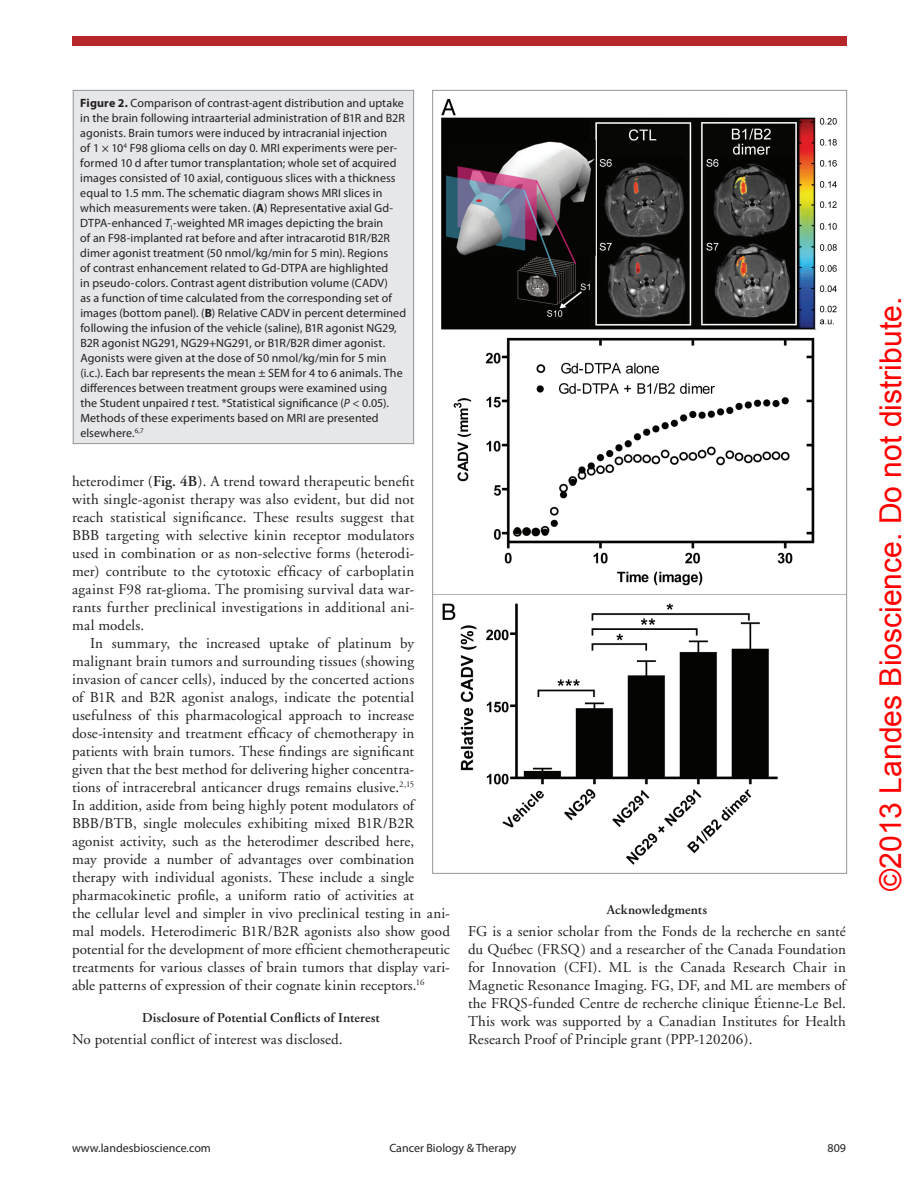
<style>
.page{position:relative;width:918px;height:1188px;background:#fff}
.page>*{position:absolute;margin:0;border:0;box-sizing:border-box;transform-origin:0 0}
.t1{font:30.15px "Arial";color:#f00}
.t2{font:15px/18px "Adobe Garamond";letter-spacing:.01em;color:#231f20;text-align:justify}
.t3{font:600 13.5px "Adobe Garamond";letter-spacing:.01em;color:#231f20}
.t4{font:12px/15px "Myriad Pro";letter-spacing:.005em;color:#231f20}
.s1{font-weight:700}
.s2{font-style:italic}
.s3{font-weight:600}
</style>
<div class="page">
<div style="left:72px;top:36px;width:774px;height:10px;background:#b7262b"></div>
<img style="left:434px;top:99px;width:411px;height:766px">
<div style="left:73px;top:90px;width:341px;height:354px;background:#e6e7e9"></div>
<div style="left:73px;top:90px;width:341px;height:354px;border:1px solid #939598"></div>
<p class="t4" style="left:80px;top:95px;width:327px"><span class="s1">Figure 2.</span> Comparison of contrast-agent distribution and uptake in the brain following intraarterial administration of B1R and B2R agonists. Brain tumors were induced by intracranial injection<br>of 1 × 10<sup>4</sup> F98 glioma cells on day 0. MRI experiments were per&shy;formed 10 d after tumor transplantation; whole set of acquired images consisted of 10 axial, contiguous slices with a thickness equal to 1.5 mm. The schematic diagram shows MRI slices in which measurements were taken. (<span class="s1">A</span>) Representative axial Gd-DTPA-enhanced <span class="s2">T</span><sub>1</sub>-weighted MR images depicting the brain<br>of an F98-implanted rat before and after intracarotid B1R/B2R dimer agonist treatment (50 nmol/kg/min for 5 min). Regions<br>of contrast enhancement related to Gd-DTPA are highlighted<br>in pseudo-colors. Contrast agent distribution volume (CADV)<br>as a function of time calculated from the corresponding set of images (bottom panel). (<span class="s1">B</span>) Relative CADV in percent determined following the infusion of the vehicle (saline), B1R agonist NG29, B2R agonist NG291, NG29+NG291, or B1R/B2R dimer agonist.<br>Agonists were given at the dose of 50 nmol/kg/min for 5 min (i.c.). Each bar represents the mean ± SEM for 4 to 6 animals. The differences between treatment groups were examined using the Student unpaired <span class="s2">t</span> test. *Statistical significance (<span class="s2">P</span> &lt; 0.05).<br>Methods of these experiments based on MRI are presented elsewhere.<sup>6,7</sup></p>
<p class="t2" style="left:72px;top:473px;width:344px">heterodimer (<span class="s3">Fig. 4B</span>). A trend toward therapeutic benefit with single-agonist therapy was also evident, but did not reach statistical significance. These results suggest that BBB targeting with selective kinin receptor modulators used in combination or as non-selective forms (heterodi&shy;mer) contribute to the cytotoxic efficacy of carboplatin against F98 rat-glioma. The promising survival data war&shy;rants further preclinical investigations in additional ani&shy;mal models.</p>
<p class="t2" style="left:72px;top:635px;width:379px;text-align:left;text-indent:18px">In summary, the increased uptake of platinum by malignant brain tumors and surrounding tissues (showing invasion of cancer cells), induced by the concerted actions<br>of B1R and B2R agonist analogs, indicate the potential usefulness of this pharmacological approach to increase dose-intensity and treatment efficacy of chemotherapy in patients with brain tumors. These findings are significant<br>given that the best method for delivering higher concentra-<br>tions of intracerebral anticancer drugs remains elusive.<sup>2,15<br></sup>In addition, aside from being highly potent modulators of BBB/BTB, single molecules exhibiting mixed B1R/B2R agonist activity, such as the heterodimer described here,<br>may provide a number of advantages over combination therapy with individual agonists. These include a single pharmacokinetic profile, a uniform ratio of activities at<br>the cellular level and simpler in vivo preclinical testing in ani&shy;mal models. Heterodimeric B1R/B2R agonists also show good potential for the development of more efficient chemotherapeutic treatments for various classes of brain tumors that display vari&shy;able patterns of expression of their cognate kinin receptors.<sup>16</sup></p>
<p class="t3" style="left:142px;top:1010px;width:239px">Disclosure of Potential Conflicts of Interest</p>
<p class="t2" style="left:72px;top:1031px;width:272px">No potential conflict of interest was disclosed.</p>
<p class="t3" style="left:607px;top:902px;width:102px">Acknowledgments</p>
<p class="t2" style="left:468px;top:923px;width:379px">FG is a senior scholar from the Fonds de la recherche en santé du Québec (FRSQ) and a researcher of the Canada Foundation for Innovation (CFI). ML is the Canada Research Chair in Magnetic Resonance Imaging. FG, DF, and ML are members of the FRQS-funded Centre de recherche clinique Étienne-Le Bel.<br>This work was supported by a Canadian Institutes for Health Research Proof of Principle grant (PPP-120206).</p>
<h1 class="t1" style="left:871px;top:891px;width:595px;rotate:-90deg">©2013 Landes Bioscience. Do not distribute.</h1>
<p class="t4" style="left:72px;top:1140px;width:140px">www.landesbioscience.com</p>
<p class="t4" style="left:389px;top:1140px;width:129px">Cancer Biology &amp; Therapy</p>
<p class="t4" style="left:828px;top:1140px;width:20px">809</p>
</div>
